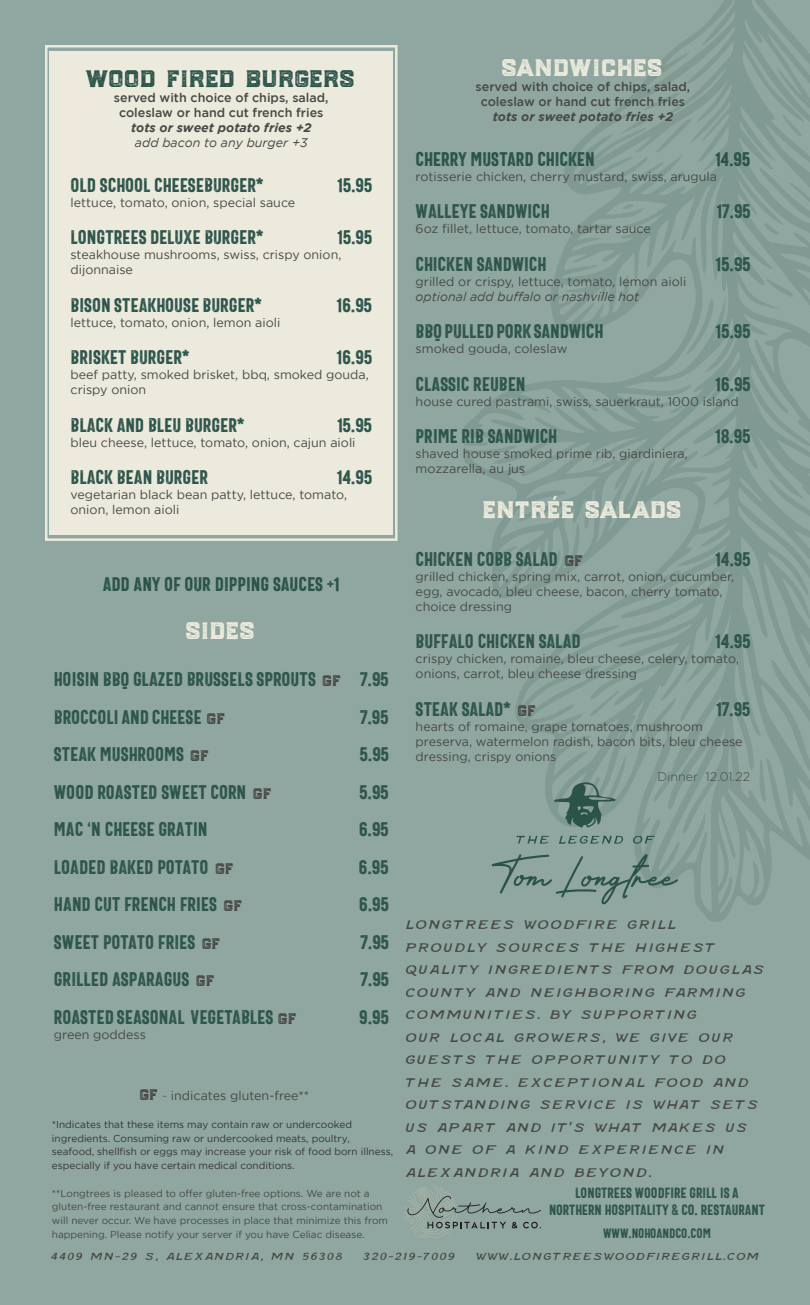
<style>
.page{position:relative;width:810px;height:1305px;background:#8fa7a0}
.page>*{position:absolute;margin:0;border:0;box-sizing:border-box;transform-origin:0 0}
.t1{font:35px "Trade Supply Textured";color:#eceadc}
.t2{font:35px "Trade Supply Textured";color:#2e554c}
.t3{font:20px "Bartender Semi Condensed Sans Letterpress";color:#2e554c}
.t4{font:20px "Bartender Semi Condensed Sans Letterpress";color:#2b534a}
.t5{font:15px "Bartender Semi Condensed Sans Letterpress";color:#2e554c}
.t6{font:13.75px/22.5px "Hand Crafted D Slim";color:#474845}
.t7{font:13.75px "Bartender Semi Condensed Sans Letterpress";color:#2e554c}
.t8{font:12.5px/15px "Gotham";color:#474845}
.t9{font:500 12.5px "Gotham";color:#474845}
.t10{font:italic 12.5px "Gotham";color:#474845}
.t11{font:italic 700 12.5px "Gotham";color:#474845}
.t12{font:300 12.5px "Gotham";color:#474845}
.t13{font:11.25px "Hand Crafted D Slim";color:#474845}
.t14{font:10px/13.8px "Gotham";color:#474845}
.t15{font:10px "Gotham";color:#333}
.s1{font-family:"Trade Supply Textured";font-size:22.5px;color:#474845}
.s2{font-family:"Trade Supply Textured";font-size:22.5px}
.s3{font-weight:300}
</style>
<div class="page">
<svg style="left:464px;top:0;width:346px;height:922px"></svg>
<svg style="left:769px;top:479px;width:41px;height:71px"></svg>
<svg style="left:687px;top:299px;width:27px;height:56px"></svg>
<svg style="left:590px;top:690px;width:30px;height:26px"></svg>
<svg style="left:782px;top:115px;width:20px;height:21px"></svg>
<svg style="left:766px;top:279px;width:27px;height:18px"></svg>
<svg style="left:759px;top:759px;width:7px;height:43px"></svg>
<svg style="left:618px;top:93px;width:74px;height:60px"></svg>
<svg style="left:586px;top:654px;width:22px;height:6px"></svg>
<svg style="left:669px;top:404px;width:15px;height:10px"></svg>
<svg style="left:622px;top:204px;width:12px;height:5px"></svg>
<svg style="left:764px;top:223px;width:15px;height:12px"></svg>
<div style="left:50px;top:51px;width:343px;height:484px;background:#eceadc"></div>
<div style="left:45px;top:45px;width:353px;height:496px;border:2px solid #eceadc"></div>
<svg style="left:404px;top:1186px;width:137px;height:53px"></svg>
<svg style="left:516px;top:836px;width:33px;height:8px"></svg>
<svg style="left:559px;top:835px;width:64px;height:9px"></svg>
<svg style="left:633px;top:836px;width:22px;height:8px"></svg>
<svg style="left:492px;top:854px;width:186px;height:50px"></svg>
<svg style="left:554px;top:777px;width:63px;height:51px"></svg>
<p class="t2" style="left:87px;top:57px;width:270px">wood fired burgers</p>
<p class="t9" style="left:114px;top:91px;width:216px">served with choice of chips, salad,</p>
<p class="t9" style="left:119px;top:106px;width:206px">coleslaw or hand cut french fries</p>
<p class="t11" style="left:131px;top:121px;width:182px">tots or sweet potato fries +2</p>
<p class="t10" style="left:135px;top:136px;width:174px">add bacon to any burger +3</p>
<p class="t3" style="left:71px;top:174px;width:194px">OLD SCHOOL CHEESEBURGER*</p>
<p class="t3" style="left:337px;top:174px;width:36px">15.95</p>
<p class="t8" style="left:71px;top:195px;width:226px">lettuce, tomato, onion, special sauce</p>
<p class="t3" style="left:71px;top:226px;width:194px">LONGTREES DELUXE BURGER*</p>
<p class="t3" style="left:338px;top:226px;width:36px">15.95</p>
<p class="t8" style="left:71px;top:247px;width:272px">steakhouse mushrooms, swiss, crispy onion, dijonnaise</p>
<p class="t3" style="left:71px;top:294px;width:193px">BISON STEAKHOUSE BURGER*</p>
<p class="t3" style="left:337px;top:294px;width:37px">16.95</p>
<p class="t8" style="left:71px;top:315px;width:211px">lettuce, tomato, onion, lemon aioli</p>
<p class="t3" style="left:71px;top:346px;width:120px">BRISKET BURGER*</p>
<p class="t3" style="left:337px;top:346px;width:37px">16.95</p>
<p class="t8" style="left:71px;top:367px;width:300px">beef patty, smoked brisket, bbq, smoked gouda, crispy onion</p>
<p class="t3" style="left:71px;top:414px;width:175px">BLACK AND BLEU BURGER*</p>
<p class="t3" style="left:337px;top:414px;width:36px">15.95</p>
<p class="t8" style="left:71px;top:435px;width:287px">bleu cheese, lettuce, tomato, onion, cajun aioli</p>
<p class="t3" style="left:71px;top:466px;width:139px">BLACK BEAN BURGER</p>
<p class="t3" style="left:337px;top:466px;width:36px">14.95</p>
<p class="t8" style="left:71px;top:487px;width:278px">vegetarian black bean patty, lettuce, tomato, onion, lemon aioli</p>
<p class="t4" style="left:103px;top:573px;width:238px">ADD ANY OF OUR DIPPING SAUCES +1</p>
<p class="t1" style="left:187px;top:608px;width:70px">sides</p>
<p class="t3" style="left:54px;top:668px;width:336px">HOISIN BBQ GLAZED BRUSSELS SPROUTS <span class="s1">gf</span> 7.95</p>
<p class="t3" style="left:54px;top:706px;width:173px">BROCCOLI AND CHEESE <span class="s1">gf</span></p>
<p class="t3" style="left:360px;top:706px;width:30px">7.95</p>
<p class="t3" style="left:54px;top:743px;width:157px">STEAK MUSHROOMS <span class="s1">gf</span></p>
<p class="t3" style="left:360px;top:743px;width:31px">5.95</p>
<p class="t3" style="left:54px;top:781px;width:220px">WOOD ROASTED SWEET CORN <span class="s1">gf</span></p>
<p class="t3" style="left:360px;top:781px;width:31px">5.95</p>
<p class="t3" style="left:54px;top:818px;width:155px">MAC ‘N CHEESE GRATIN</p>
<p class="t3" style="left:359px;top:818px;width:31px">6.95</p>
<p class="t3" style="left:54px;top:856px;width:182px">LOADED BAKED POTATO <span class="s1">gf</span></p>
<p class="t3" style="left:359px;top:856px;width:31px">6.95</p>
<p class="t3" style="left:54px;top:893px;width:190px">HAND CUT FRENCH FRIES <span class="s1">gf</span></p>
<p class="t3" style="left:359px;top:893px;width:31px">6.95</p>
<p class="t3" style="left:54px;top:931px;width:169px">SWEET POTATO FRIES <span class="s1">gf</span></p>
<p class="t3" style="left:361px;top:931px;width:30px">7.95</p>
<p class="t3" style="left:54px;top:968px;width:163px">GRILLED ASPARAGUS <span class="s1">gf</span></p>
<p class="t3" style="left:361px;top:968px;width:30px">7.95</p>
<p class="t3" style="left:54px;top:1006px;width:245px">ROASTED SEASONAL VEGETABLES <span class="s1">gf</span></p>
<p class="t3" style="left:359px;top:1006px;width:31px">9.95</p>
<p class="t8" style="left:54px;top:1027px;width:94px">green goddess</p>
<p class="t8" style="left:140px;top:1088px;width:170px"><span class="s2">gf</span> <span class="s3">-</span> indicates gluten-free**</p>
<p class="t15" style="left:52px;top:1119px;width:302px">*Indicates that these items may contain raw or undercooked</p>
<p class="t15" style="left:52px;top:1132px;width:300px">ingredients. Consuming raw or undercooked meats, poultry,</p>
<p class="t15" style="left:52px;top:1146px;width:343px">seafood, shellfish or eggs may increase your risk of food born illness,</p>
<p class="t15" style="left:52px;top:1160px;width:244px">especially if you have certain medical conditions.</p>
<p class="t14" style="left:52px;top:1186px;width:338px">**Longtrees is pleased to offer gluten-free options. We are not a gluten-free restaurant and cannot ensure that cross-contamination will never occur. We have processes in place that minimize this from happening. Please notify your server if you have Celiac disease.</p>
<p class="t1" style="left:503px;top:45px;width:162px">sandwiches</p>
<p class="t9" style="left:476px;top:79px;width:216px">served with choice of chips, salad,</p>
<p class="t9" style="left:481px;top:94px;width:206px">coleslaw or hand cut french fries</p>
<p class="t11" style="left:493px;top:109px;width:182px">tots or sweet potato fries +2</p>
<p class="t4" style="left:416px;top:148px;width:181px">CHERRY MUSTARD CHICKEN</p>
<p class="t4" style="left:715px;top:148px;width:36px">14.95</p>
<p class="t8" style="left:416px;top:169px;width:303px">rotisserie chicken, cherry mustard, swiss, arugula</p>
<p class="t3" style="left:416px;top:200px;width:136px">WALLEYE SANDWICH</p>
<p class="t3" style="left:717px;top:200px;width:35px">17.95</p>
<p class="t8" style="left:416px;top:221px;width:237px">6oz fillet, lettuce, tomato, tartar sauce</p>
<p class="t3" style="left:416px;top:253px;width:132px">CHICKEN SANDWICH</p>
<p class="t3" style="left:716px;top:253px;width:36px">15.95</p>
<p class="t8" style="left:416px;top:274px;width:272px">grilled or crispy, lettuce, tomato, lemon aioli</p>
<p class="t10" style="left:416px;top:289px;width:225px">optional add buffalo or nashville hot</p>
<p class="t3" style="left:416px;top:320px;width:189px">BBQ PULLED PORK SANDWICH</p>
<p class="t3" style="left:716px;top:320px;width:36px">15.95</p>
<p class="t8" style="left:416px;top:341px;width:153px">smoked gouda, coleslaw</p>
<p class="t3" style="left:416px;top:373px;width:111px">CLASSIC REUBEN</p>
<p class="t3" style="left:716px;top:373px;width:37px">16.95</p>
<p class="t8" style="left:416px;top:394px;width:325px">house cured pastrami, swiss, sauerkraut, 1000 island</p>
<p class="t3" style="left:416px;top:425px;width:143px">PRIME RIB SANDWICH</p>
<p class="t3" style="left:716px;top:425px;width:36px">18.95</p>
<p class="t8" style="left:416px;top:446px;width:274px">shaved house smoked prime rib, giardiniera,</p>
<p class="t8" style="left:416px;top:461px;width:111px">mozzarella, au jus</p>
<p class="t1" style="left:484px;top:488px;width:200px">entrée salads</p>
<p class="t3" style="left:416px;top:548px;width:170px">CHICKEN COBB SALAD <span class="s1">gf</span></p>
<p class="t3" style="left:716px;top:548px;width:36px">14.95</p>
<p class="t8" style="left:416px;top:569px;width:320px">grilled chicken, spring mix, carrot, onion, cucumber, egg, avocado, bleu cheese, bacon, cherry tomato, choice dressing</p>
<p class="t3" style="left:416px;top:630px;width:167px">BUFFALO CHICKEN SALAD</p>
<p class="t3" style="left:716px;top:630px;width:36px">14.95</p>
<p class="t8" style="left:416px;top:651px;width:325px">crispy chicken, romaine, bleu cheese, celery, tomato, onions, carrot, bleu cheese dressing</p>
<p class="t3" style="left:416px;top:698px;width:123px">STEAK SALAD* <span class="s1">gf</span></p>
<p class="t3" style="left:716px;top:698px;width:35px">17.95</p>
<p class="t8" style="left:416px;top:719px;width:329px">hearts of romaine, grape tomatoes, mushroom preserva, watermelon radish, bacon bits, bleu cheese dressing, crispy onions</p>
<p class="t12" style="left:658px;top:770px;width:94px">Dinner 12.01.22</p>
<p class="t6" style="left:405px;top:914px;width:362px">LONGTREES WOODFIRE GRILL<br>PROUDLY SOURCES THE HIGHEST<br>QUALITY INGREDIENTS FROM DOUGLAS<br>COUNTY AND NEIGHBORING FARMING<br>COMMUNITIES. BY SUPPORTING<br>OUR LOCAL GROWERS, WE GIVE OUR<br>GUESTS THE OPPORTUNITY TO DO<br>THE SAME. EXCEPTIONAL FOOD AND<br>OUTSTANDING SERVICE IS WHAT SETS<br>US APART AND IT’S WHAT MAKES US<br>A ONE OF A KIND EXPERIENCE IN<br>ALEXANDRIA AND BEYOND.</p>
<p class="t5" style="left:575px;top:1184px;width:165px">LONGTREES WOODFIRE GRILL IS A</p>
<p class="t5" style="left:549px;top:1202px;width:217px">NORTHERN HOSPITALITY &amp; CO. RESTAURANT</p>
<p class="t7" style="left:603px;top:1225px;width:109px">WWW.NOHOANDCO.COM</p>
<p class="t13" style="left:50px;top:1250px;width:294px">4409 MN-29 S, ALEXANDRIA, MN 56308</p>
<p class="t13" style="left:363px;top:1250px;width:95px">320-219-7009</p>
<p class="t13" style="left:476px;top:1250px;width:286px">WWW.LONGTREESWOODFIREGRILL.COM</p>
</div>
